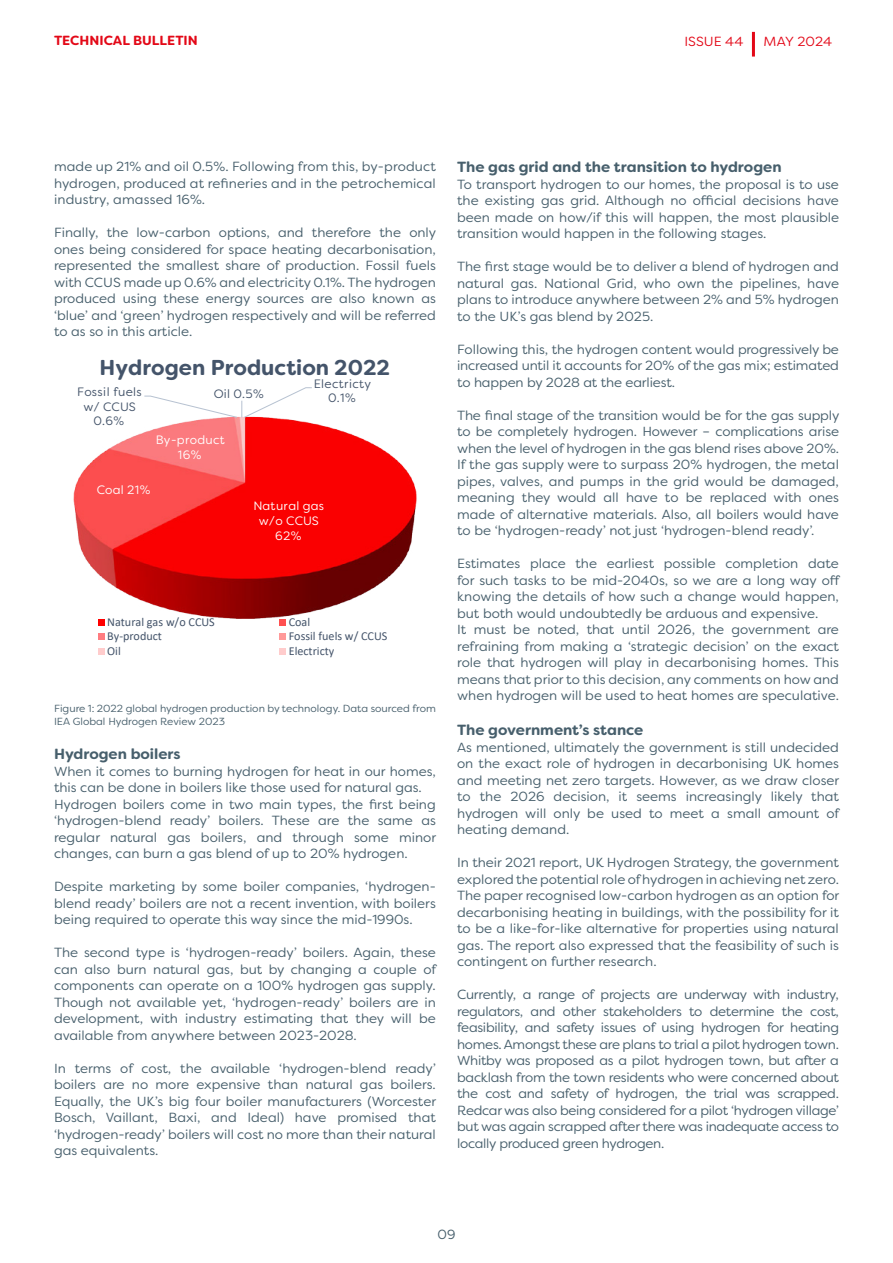
<style>
.page{position:relative;width:893px;height:1263px;background:#fff}
.page>*{position:absolute;margin:0;border:0;box-sizing:border-box;transform-origin:0 0}
.t1{font:700 21.6px "Filson Soft";color:#44546a}
.t2{font:700 14.7px "Filson Soft";color:#475f6c}
.t3{font:13.2px/16.5px "Filson Soft";color:#475f6c;text-align:justify}
.t4{font:700 13.2px "Filson Soft";color:#e30817}
.t5{font:13.2px "Filson Soft";color:#e30817}
.t6{font:12.15px "Calibri";color:#44546a}
.t7{font:12.15px/14.5px "Filson Soft";letter-spacing:.035em;color:#44546a;text-align:center}
.t8{font:12.15px/14.5px "Filson Soft";letter-spacing:.02em;color:#fff;text-align:center}
.t9{font:10.35px/12.6px "Filson Soft";color:#475f6c}
.s1{color:#e30617}
</style>
<div class="page">
<hr style="left:752px;top:32px;width:3px;height:25px;background:#e30817">
<img style="left:73px;top:419px;width:344px;height:202px">
<svg style="left:144px;top:387px;width:168px;height:32px"></svg>
<div style="left:98px;top:619px;width:6px;height:7px;background:#f00"></div>
<div style="left:279px;top:619px;width:7px;height:7px;background:#ff5050"></div>
<div style="left:98px;top:633px;width:6px;height:7px;background:#ff7c80"></div>
<div style="left:279px;top:633px;width:7px;height:7px;background:#f99"></div>
<div style="left:98px;top:648px;width:6px;height:7px;background:#fcc"></div>
<div style="left:279px;top:648px;width:7px;height:7px;background:#fcc"></div>
<p class="t4" style="left:54px;top:32px;width:145px">TECHNICAL BULLETIN</p>
<p class="t5" style="left:684px;top:33px;width:60px">ISSUE 44</p>
<p class="t5" style="left:764px;top:33px;width:70px"><span class="s1">MAY</span> 2024</p>
<p class="t3" style="left:54px;top:158px;width:383px">made up 21% and oil 0.5%. Following from this, by-product hydrogen, produced at refineries and in the petrochemical industry, amassed 16%.</p>
<p class="t3" style="left:54px;top:224px;width:384px">Finally, the low-carbon options, and therefore the only ones being considered for space heating decarbonisation, represented the smallest share of production. Fossil fuels with CCUS made up 0.6% and electricity 0.1%. The hydrogen produced using these energy sources are also known as ‘blue’ and ‘green’ hydrogen respectively and will be referred to as so in this article.</p>
<h1 class="t1" style="left:100px;top:353px;width:292px">Hydrogen Production 2022</h1>
<p class="t7" style="left:77px;top:384px;width:66px">Fossil fuels w/ CCUS<br>0.6%</p>
<p class="t7" style="left:214px;top:386px;width:51px">Oil 0.5%</p>
<p class="t7" style="left:314px;top:376px;width:59px">Electricty<br>0.1%</p>
<p class="t8" style="left:156px;top:432px;width:70px">By-product<br>16%</p>
<p class="t8" style="left:97px;top:483px;width:55px">Coal 21%</p>
<p class="t8" style="left:253px;top:499px;width:72px">Natural gas w/o CCUS<br>62%</p>
<p class="t6" style="left:107px;top:613px;width:109px">Natural gas w/o CCUS</p>
<p class="t6" style="left:289px;top:613px;width:23px">Coal</p>
<p class="t6" style="left:107px;top:628px;width:56px">By-product</p>
<p class="t6" style="left:289px;top:628px;width:100px">Fossil fuels w/ CCUS</p>
<p class="t6" style="left:107px;top:642px;width:15px">Oil</p>
<p class="t6" style="left:289px;top:642px;width:47px">Electricty</p>
<p class="t9" style="left:54px;top:702px;width:383px">Figure 1: 2022 global hydrogen production by technology. Data sourced from<br>IEA Global Hydrogen Review 2023</p>
<p class="t2" style="left:54px;top:744px;width:128px">Hydrogen boilers</p>
<p class="t3" style="left:54px;top:763px;width:384px;text-align:left">When it comes to burning hydrogen for heat in our homes, this can be done in boilers like those used for natural gas.<br>Hydrogen boilers come in two main types, the first being ‘hydrogen-blend ready’ boilers. These are the same as regular natural gas boilers, and through some minor changes, can burn a gas blend of up to 20% hydrogen.</p>
<p class="t3" style="left:54px;top:878px;width:383px">Despite marketing by some boiler companies, ‘hydrogen&shy;blend ready’ boilers are not a recent invention, with boilers being required to operate this way since the mid-1990s.</p>
<p class="t3" style="left:54px;top:944px;width:384px">The second type is ‘hydrogen-ready’ boilers. Again, these can also burn natural gas, but by changing a couple of components can operate on a 100% hydrogen gas supply.<br>Though not available yet, ‘hydrogen-ready’ boilers are in development, with industry estimating that they will be available from anywhere between 2023-2028.</p>
<p class="t3" style="left:54px;top:1060px;width:384px">In terms of cost, the available ‘hydrogen-blend ready’ boilers are no more expensive than natural gas boilers.<br>Equally, the UK’s big four boiler manufacturers (Worcester Bosch, Vaillant, Baxi, and Ideal) have promised that ‘hydrogen-ready’ boilers will cost no more than their natural gas equivalents.</p>
<p class="t2" style="left:457px;top:158px;width:326px">The gas grid and the transition to hydrogen</p>
<p class="t3" style="left:457px;top:176px;width:383px">To transport hydrogen to our homes, the proposal is to use the existing gas grid. Although no official decisions have been made on how/if this will happen, the most plausible transition would happen in the following stages.</p>
<p class="t3" style="left:457px;top:258px;width:383px">The first stage would be to deliver a blend of hydrogen and natural gas. National Grid, who own the pipelines, have plans to introduce anywhere between 2% and 5% hydrogen to the UK’s gas blend by 2025.</p>
<p class="t3" style="left:457px;top:341px;width:383px">Following this, the hydrogen content would progressively be increased until it accounts for 20% of the gas mix; estimated to happen by 2028 at the earliest.</p>
<p class="t3" style="left:457px;top:407px;width:384px">The final stage of the transition would be for the gas supply to be completely hydrogen. However – complications arise when the level of hydrogen in the gas blend rises above 20%.<br>If the gas supply were to surpass 20% hydrogen, the metal pipes, valves, and pumps in the grid would be damaged, meaning they would all have to be replaced with ones made of alternative materials. Also, all boilers would have to be ‘hydrogen-ready’ not just ‘hydrogen-blend ready’.</p>
<p class="t3" style="left:457px;top:555px;width:385px;text-align:left">Estimates place the earliest possible completion date for such tasks to be mid-2040s, so we are a long way off knowing the details of how such a change would happen, but both would undoubtedly be arduous and expensive.<br>It must be noted, that until 2026, the government are refraining from making a ‘strategic decision’ on the exact role that hydrogen will play in decarbonising homes. This means that prior to this decision, any comments on how and when hydrogen will be used to heat homes are speculative.</p>
<p class="t2" style="left:457px;top:720px;width:188px">The government’s stance</p>
<p class="t3" style="left:457px;top:738px;width:384px">As mentioned, ultimately the government is still undecided on the exact role of hydrogen in decarbonising UK homes and meeting net zero targets. However, as we draw closer to the 2026 decision, it seems increasingly likely that hydrogen will only be used to meet a small amount of heating demand.</p>
<p class="t3" style="left:457px;top:854px;width:384px">In their 2021 report, UK Hydrogen Strategy, the government explored the potential role of hydrogen in achieving net zero.<br>The paper recognised low-carbon hydrogen as an option for decarbonising heating in buildings, with the possibility for it to be a like-for-like alternative for properties using natural gas. The report also expressed that the feasibility of such is contingent on further research.</p>
<p class="t3" style="left:457px;top:986px;width:383px">Currently, a range of projects are underway with industry, regulators, and other stakeholders to determine the cost, feasibility, and safety issues of using hydrogen for heating homes. Amongst these are plans to trial a pilot hydrogen town.<br>Whitby was proposed as a pilot hydrogen town, but after a backlash from the town residents who were concerned about the cost and safety of hydrogen, the trial was scrapped.<br>Redcar was also being considered for a pilot ‘hydrogen village’ but was again scrapped after there was inadequate access to locally produced green hydrogen.</p>
<p class="t3" style="left:437px;top:1226px;width:19px">09</p>
</div>
